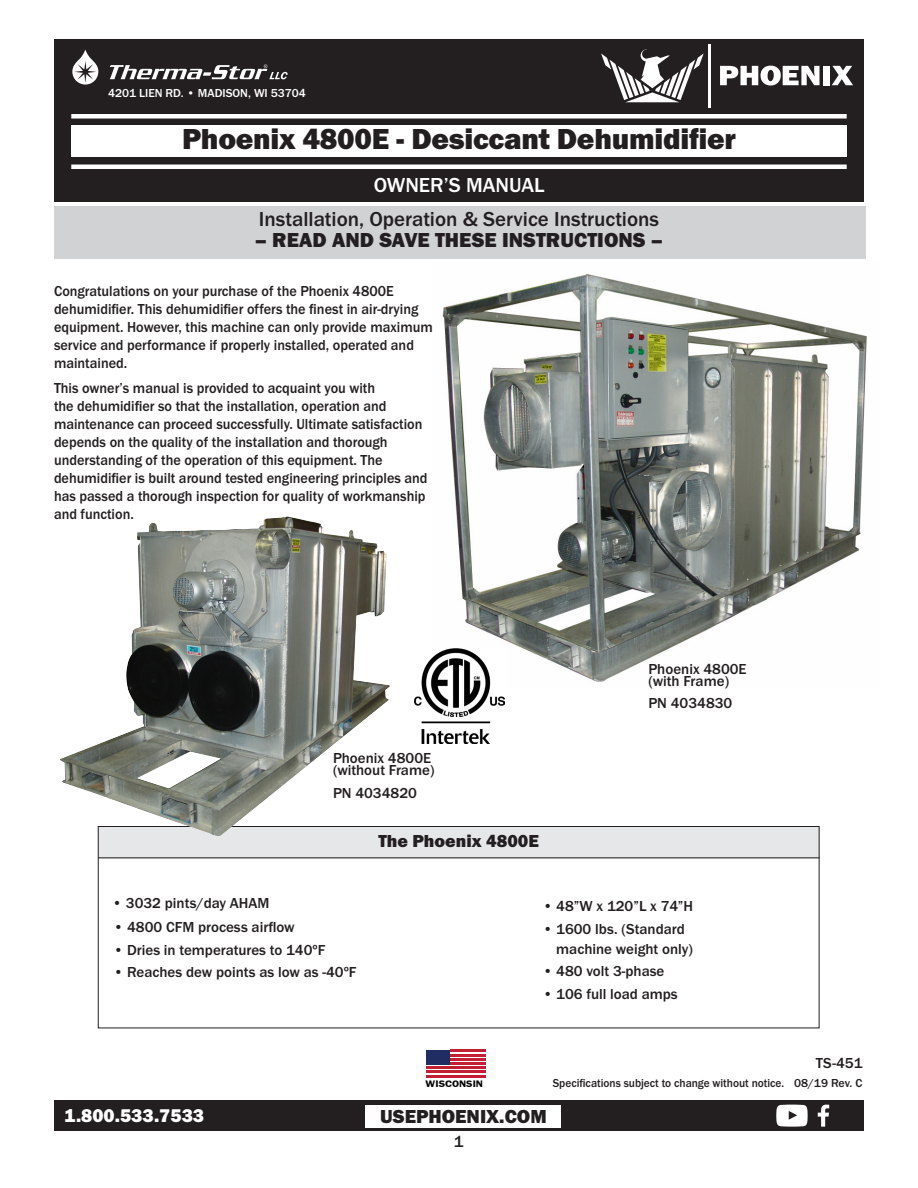
<style>
.page{position:relative;width:918px;height:1188px;background:#fff}
.page>*{position:absolute;margin:0;border:0;box-sizing:border-box;transform-origin:0 0}
.t1{font:30px "Franklin Gothic URW Hea";letter-spacing:-.01em;color:#231f20}
.t2{font:500 21px "Franklin Gothic URW";color:#231f20}
.t3{font:21px "Franklin Gothic URW Hea";color:#231f20}
.t4{font:500 21px "Franklin Gothic URW";color:#fff}
.t5{font:19.5px "Franklin Gothic URW Hea";color:#231f20}
.t6{font:19.05px "Franklin Gothic URW Hea";color:#fff}
.TofC_tabbed_text{font:18px "Franklin Gothic URW Hea";color:#231f20}
.t7{font:500 16.5px "Franklin Gothic URW";color:#231f20}
.Body_text{font:500 15px/18px "Franklin Gothic URW";color:#231f20;scale:.95 1}
.Bulleted_Tabbed_Text{font:500 15px/19.5px "Franklin Gothic URW";color:#231f20}
.Bold_14_pt_subheads{font:500 15px/12px "Franklin Gothic URW";color:#231f20}
.TofC_tabbed_text-2{font:500 15px "Franklin Gothic URW";color:#231f20}
.front_page_body_text{font:500 12px "Franklin Gothic URW";color:#231f20;scale:.95 1}
.body_text{font:500 12px "Franklin Gothic URW";color:#fff}
.Bold_14_pt_subheads-2{font:500 12px "Franklin Gothic URW";letter-spacing:-.005em;color:#231f20}
.t8{font:9.75px "Franklin Gothic URW Dem";color:#000;scale:1.14 1}
</style>
<div class="page">
<div style="left:54px;top:1100px;width:810px;height:31px;background:#231f20"></div>
<svg style="left:818px;top:1104px;width:11px;height:23px"></svg>
<svg style="left:776px;top:1105px;width:32px;height:22px"></svg>
<div style="left:366px;top:1105px;width:195px;height:22px;background:#fff"></div>
<img style="left:442px;top:274px;width:425px;height:408px">
<div style="left:98px;top:826px;width:722px;height:33px;background:#e6e7e9"></div>
<div style="left:98px;top:826px;width:722px;height:202px;border:1px solid #231f20"></div>
<hr style="left:98px;top:857px;width:722px;height:1px;background:#231f20">
<img style="left:60px;top:516px;width:330px;height:322px">
<img style="left:414px;top:648px;width:91px;height:96px">
<div style="left:54px;top:206px;width:812px;height:52px;background:#d1d2d4"></div>
<div style="left:54px;top:39px;width:810px;height:163px;background:#231f20"></div>
<svg style="left:72px;top:50px;width:26px;height:35px"></svg>
<svg style="left:110px;top:64px;width:178px;height:15px"></svg>
<div style="left:71px;top:126px;width:776px;height:31px;background:#fff"></div>
<div style="left:71px;top:114px;width:776px;height:5px;background:#fff"></div>
<hr style="left:71px;top:165px;width:776px;height:4px;background:#fff">
<hr style="left:450px;top:1050px;width:36px;height:2px;background:#c11f33">
<hr style="left:450px;top:1054px;width:36px;height:2px;background:#c11f33">
<hr style="left:450px;top:1058px;width:36px;height:2px;background:#c11f33">
<hr style="left:450px;top:1062px;width:36px;height:2px;background:#c11f33">
<hr style="left:426px;top:1066px;width:60px;height:3px;background:#c11f33">
<hr style="left:426px;top:1071px;width:60px;height:2px;background:#c11f33">
<hr style="left:426px;top:1075px;width:60px;height:3px;background:#c11f33">
<div style="left:426px;top:1050px;width:24px;height:14px;background:#1f2d63"></div>
<hr style="left:708px;top:44px;width:3px;height:63px;background:#fff">
<svg style="left:720px;top:66px;width:100px;height:20px"></svg>
<div style="left:823px;top:66px;width:6px;height:19px;background:#fff"></div>
<svg style="left:832px;top:66px;width:21px;height:19px"></svg>
<svg style="left:601px;top:49px;width:103px;height:53px"></svg>
<p class="body_text" style="left:108px;top:86px;width:199px">4201 LIEN RD. • MADISON, WI 53704</p>
<p class="t1" style="left:182px;top:120px;width:555px">Phoenix 4800E - Desiccant Dehumidifier</p>
<p class="t4" style="left:374px;top:172px;width:172px">OWNER’S MANUAL</p>
<p class="t2" style="left:259px;top:206px;width:402px">Installation, Operation &amp; Service Instructions</p>
<p class="t3" style="left:255px;top:227px;width:410px">– READ AND SAVE THESE INSTRUCTIONS –</p>
<p class="Body_text" style="left:54px;top:282px;width:400px">Congratulations on your purchase of the Phoenix 4800E dehumidifier. This dehumidifier offers the finest in air-drying equipment. However, this machine can only provide maximum service and performance if properly installed, operated and maintained.</p>
<p class="Body_text" style="left:54px;top:378px;width:395px">This owner’s manual is provided to acquaint you with<br>the dehumidifier so that the installation, operation and maintenance can proceed successfully. Ultimate satisfaction depends on the quality of the installation and thorough understanding of the operation of this equipment. The dehumidifier is built around tested engineering principles and has passed a thorough inspection for quality of workmanship and function.</p>
<p class="Bold_14_pt_subheads" style="left:333px;top:752px;width:103px">Phoenix 4800E (without Frame)</p>
<p class="Bold_14_pt_subheads" style="left:333px;top:786px;width:85px">PN 4034820</p>
<p class="TofC_tabbed_text" style="left:378px;top:830px;width:162px">The Phoenix 4800E</p>
<p class="Bold_14_pt_subheads" style="left:648px;top:662px;width:100px">Phoenix 4800E (with Frame)</p>
<p class="Bold_14_pt_subheads" style="left:648px;top:697px;width:85px">PN 4034830</p>
<p class="TofC_tabbed_text-2" style="left:112px;top:894px;width:159px">• 3032 pints/day AHAM</p>
<p class="Bulleted_Tabbed_Text" style="left:114px;top:917px;width:183px">• 4800 CFM process airflow</p>
<p class="Bulleted_Tabbed_Text" style="left:114px;top:939px;width:213px">• Dries in temperatures to 140ºF</p>
<p class="Bulleted_Tabbed_Text" style="left:114px;top:962px;width:244px">• Reaches dew points as low as -40ºF</p>
<p class="Bulleted_Tabbed_Text" style="left:543px;top:896px;width:152px">• 48”W x 120”L x 74”H</p>
<p class="Bulleted_Tabbed_Text" style="left:556px;top:919px;width:138px;text-indent:-14px">• 1600 lbs. (Standard machine weight only)</p>
<p class="Bulleted_Tabbed_Text" style="left:543px;top:961px;width:123px">• 480 volt 3-phase</p>
<p class="Bulleted_Tabbed_Text" style="left:543px;top:984px;width:136px">• 106 full load amps</p>
<p class="t8" style="left:426px;top:1078px;width:52px">WISCONSIN</p>
<p class="front_page_body_text" style="left:553px;top:1076px;width:245px">Specifications subject to change without notice.</p>
<p class="t6" style="left:64px;top:1103px;width:141px">1.800.533.7533</p>
<h3 class="t5" style="left:380px;top:1104px;width:168px">USEPHOENIX.COM</h3>
<p class="t7" style="left:454px;top:1131px;width:11px">1</p>
<p class="Bold_14_pt_subheads" style="left:816px;top:1057px;width:48px">TS-451</p>
<p class="Bold_14_pt_subheads-2" style="left:794px;top:1075px;width:70px">08/19 Rev. C</p>
</div>
